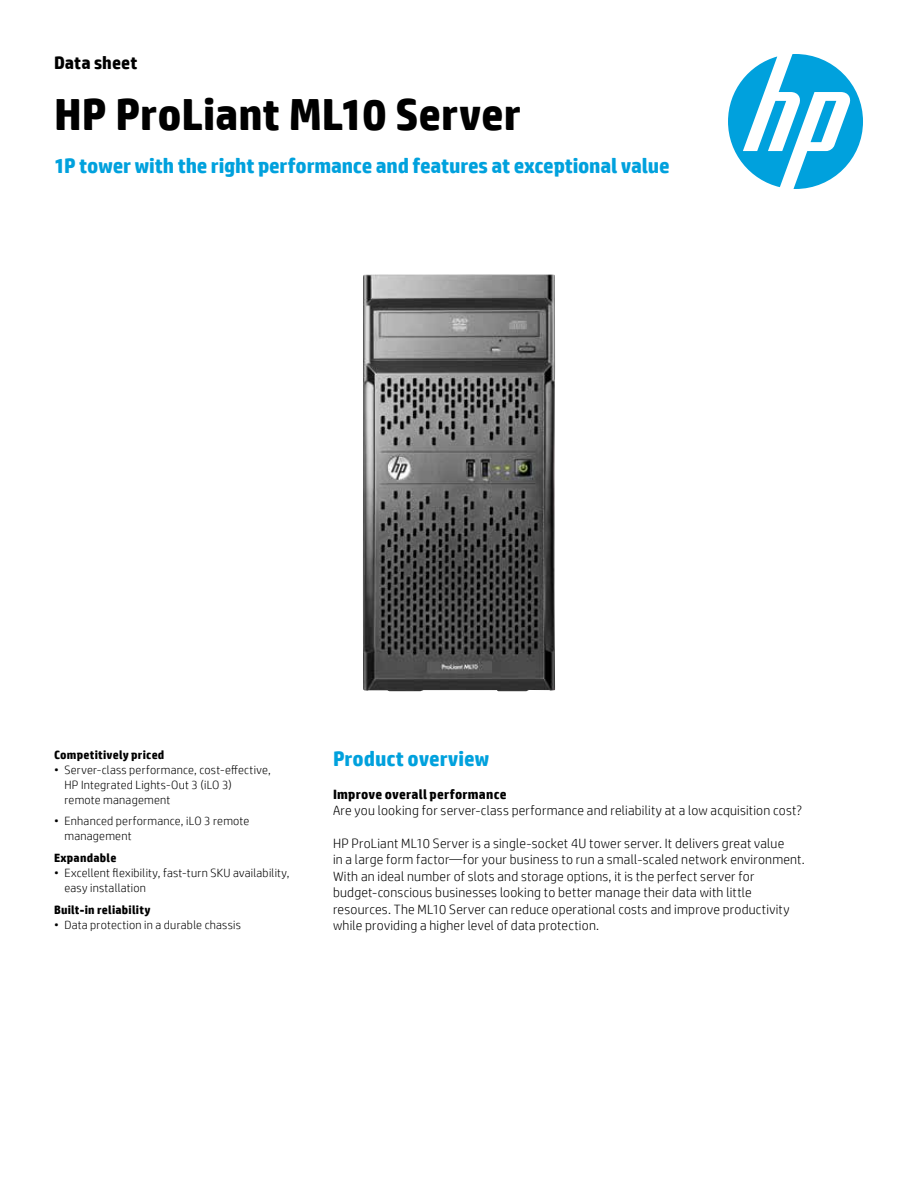
<style>
.page{position:relative;width:918px;height:1188px;background:#fff}
.page>*{position:absolute;margin:0;border:0;box-sizing:border-box;transform-origin:0 0}
.t1{font:700 45px "HP Simplified";color:#000}
.t2{font:700 21px "HP Simplified";letter-spacing:-.01em;color:#00a1dd}
.t3{font:700 18px "HP Simplified";color:#000}
.t4{font:300 13.5px/16.5px "HP Simplified";letter-spacing:.015em;color:#000}
.t5{font:700 13.5px "HP Simplified";letter-spacing:.015em;color:#000}
.t6{font:300 12px/15px "HP Simplified";letter-spacing:.02em;color:#000101}
.t7{font:700 12px "HP Simplified";letter-spacing:.02em;color:#000}
</style>
<div class="page">
<svg style="left:728px;top:54px;width:135px;height:135px"></svg>
<img style="left:363px;top:274px;width:192px;height:417px">
<h3 class="t3" style="left:54px;top:52px;width:85px">Data sheet</h3>
<h1 class="t1" style="left:54px;top:88px;width:469px">HP ProLiant ML10 Server</h1>
<h2 class="t2" style="left:54px;top:153px;width:617px">1P tower with the right performance and features at exceptional value</h2>
<p class="t7" style="left:54px;top:748px;width:112px">Competitively priced</p>
<p class="t6" style="left:64px;top:762px;width:208px;text-indent:-10px">• Server-class performance, cost-effective,<br>HP Integrated Lights-Out 3 (iLO 3) remote management</p>
<p class="t6" style="left:64px;top:814px;width:186px;text-indent:-10px">• Enhanced performance, iLO 3 remote management</p>
<p class="t7" style="left:54px;top:851px;width:64px">Expandable</p>
<p class="t6" style="left:64px;top:865px;width:227px;text-indent:-10px">• Excellent flexibility, fast-turn SKU availability, easy installation</p>
<p class="t7" style="left:54px;top:903px;width:98px">Built-in reliability</p>
<p class="t6" style="left:54px;top:917px;width:188px">• Data protection in a durable chassis</p>
<h2 class="t2" style="left:333px;top:746px;width:158px">Product overview</h2>
<p class="t5" style="left:333px;top:786px;width:175px">Improve overall performance</p>
<p class="t4" style="left:333px;top:802px;width:471px">Are you looking for server-class performance and reliability at a low acquisition cost?</p>
<p class="t4" style="left:333px;top:835px;width:473px">HP ProLiant ML10 Server is a single-socket 4U tower server. It delivers great value<br>in a large form factor—for your business to run a small-scaled network environment.<br>With an ideal number of slots and storage options, it is the perfect server for budget-conscious businesses looking to better manage their data with little resources. The ML10 Server can reduce operational costs and improve productivity while providing a higher level of data protection.</p>
</div>
